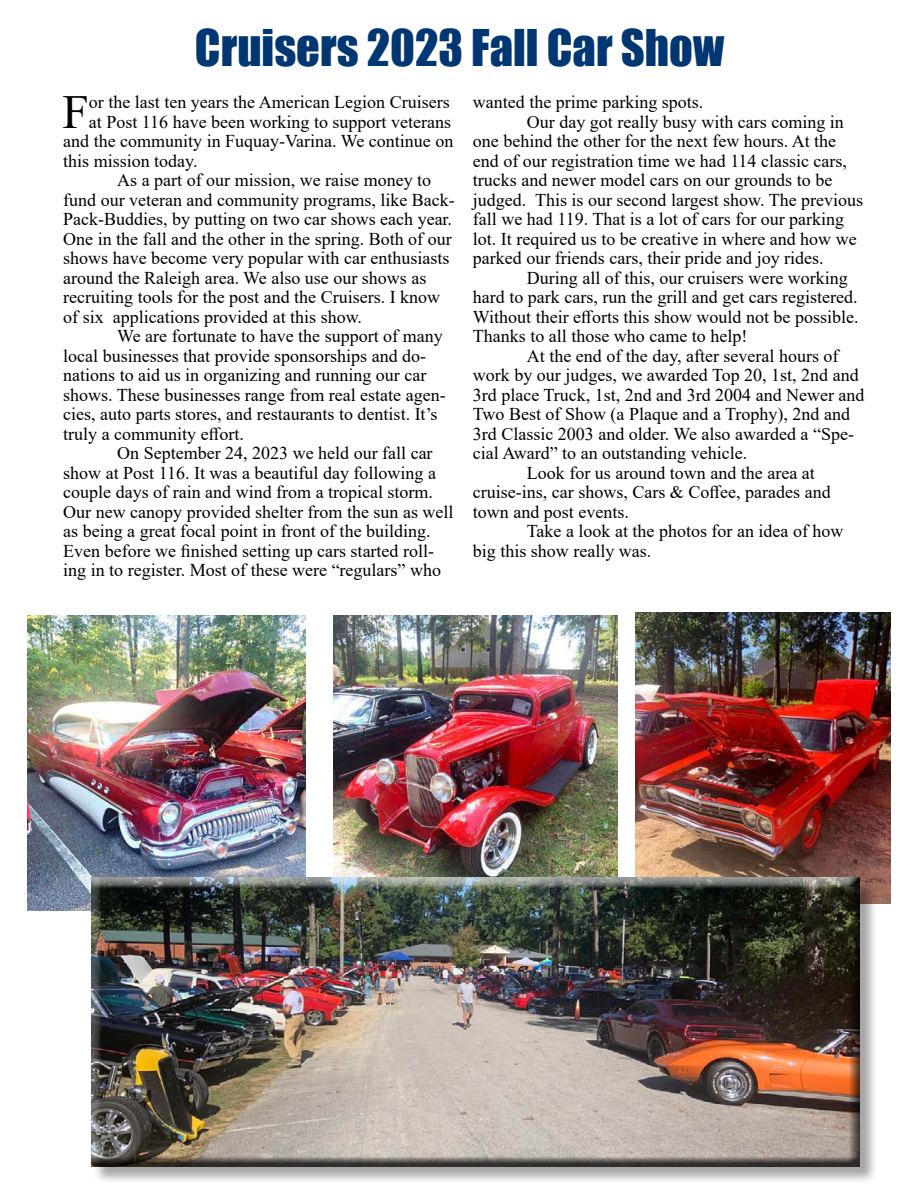
<style>
.page{position:relative;width:918px;height:1188px;background:#fff}
.page>*{position:absolute;margin:0;border:0;box-sizing:border-box;transform-origin:0 0}
.t1{font:47.4px "Times New Roman";color:#000}
.t2{font:46.5px "Impact";color:#003672}
.t3{font:18px "Times New Roman";color:#000}
</style>
<div class="page">
<img style="left:635px;top:612px;width:255px;height:291px">
<img style="left:334px;top:615px;width:283px;height:262px">
<img style="left:28px;top:615px;width:278px;height:295px">
<div style="left:93px;top:879px;width:785px;height:306px;background:#000;opacity:.35"></div>
<div style="left:85px;top:877px;width:785px;height:290px;background:#000;opacity:.75"></div>
<h2 class="t2" style="left:195px;top:12px;width:531px">Cruisers 2023 Fall Car Show</h2>
<h1 class="t1" style="left:62px;top:79px;width:28px">F</h1>
<p class="t3" style="left:89px;top:90px;width:362px">or the last ten years the American Legion Cruisers</p>
<p class="t3" style="left:89px;top:109px;width:364px">at Post 116 have been working to support veterans</p>
<p class="t3" style="left:63px;top:129px;width:392px">and the community in Fuquay-Varina. We continue on</p>
<p class="t3" style="left:63px;top:148px;width:136px">this mission today.</p>
<p class="t3" style="left:117px;top:168px;width:315px">As a part of our mission, we raise money to</p>
<p class="t3" style="left:63px;top:187px;width:393px">fund our veteran and community programs, like Back-</p>
<p class="t3" style="left:63px;top:207px;width:390px">Pack-Buddies, by putting on two car shows each year.</p>
<p class="t3" style="left:63px;top:226px;width:390px">One in the fall and the other in the spring. Both of our</p>
<p class="t3" style="left:63px;top:246px;width:388px">shows have become very popular with car enthusiasts</p>
<p class="t3" style="left:63px;top:265px;width:365px">around the Raleigh area. We also use our shows as</p>
<p class="t3" style="left:63px;top:285px;width:378px">recruiting tools for the post and the Cruisers. I know</p>
<p class="t3" style="left:63px;top:304px;width:300px">of six applications provided at this show.</p>
<p class="t3" style="left:117px;top:324px;width:327px">We are fortunate to have the support of many</p>
<p class="t3" style="left:63px;top:343px;width:364px">local businesses that provide sponsorships and do-</p>
<p class="t3" style="left:63px;top:363px;width:365px">nations to aid us in organizing and running our car</p>
<p class="t3" style="left:63px;top:382px;width:384px">shows. These businesses range from real estate agen-</p>
<p class="t3" style="left:63px;top:402px;width:376px">cies, auto parts stores, and restaurants to dentist. It’s</p>
<p class="t3" style="left:63px;top:421px;width:182px">truly a community effort.</p>
<p class="t3" style="left:117px;top:441px;width:317px">On September 24, 2023 we held our fall car</p>
<p class="t3" style="left:63px;top:460px;width:374px">show at Post 116. It was a beautiful day following a</p>
<p class="t3" style="left:63px;top:480px;width:371px">couple days of rain and wind from a tropical storm.</p>
<p class="t3" style="left:63px;top:499px;width:392px">Our new canopy provided shelter from the sun as well</p>
<p class="t3" style="left:63px;top:519px;width:369px">as being a great focal point in front of the building.</p>
<p class="t3" style="left:63px;top:538px;width:372px">Even before we finished setting up cars started roll-</p>
<p class="t3" style="left:63px;top:558px;width:379px">ing in to register. Most of these were “regulars” who</p>
<p class="t3" style="left:473px;top:90px;width:232px">wanted the prime parking spots.</p>
<p class="t3" style="left:527px;top:109px;width:318px">Our day got really busy with cars coming in</p>
<p class="t3" style="left:473px;top:129px;width:365px">one behind the other for the next few hours. At the</p>
<p class="t3" style="left:473px;top:148px;width:376px">end of our registration time we had 114 classic cars,</p>
<p class="t3" style="left:473px;top:168px;width:361px">trucks and newer model cars on our grounds to be</p>
<p class="t3" style="left:473px;top:187px;width:392px">judged. This is our second largest show. The previous</p>
<p class="t3" style="left:473px;top:207px;width:373px">fall we had 119. That is a lot of cars for our parking</p>
<p class="t3" style="left:473px;top:226px;width:385px">lot. It required us to be creative in where and how we</p>
<p class="t3" style="left:473px;top:246px;width:352px">parked our friends cars, their pride and joy rides.</p>
<p class="t3" style="left:527px;top:265px;width:322px">During all of this, our cruisers were working</p>
<p class="t3" style="left:473px;top:285px;width:386px">hard to park cars, run the grill and get cars registered.</p>
<p class="t3" style="left:473px;top:304px;width:387px">Without their efforts this show would not be possible.</p>
<p class="t3" style="left:473px;top:324px;width:276px">Thanks to all those who came to help!</p>
<p class="t3" style="left:527px;top:343px;width:313px">At the end of the day, after several hours of</p>
<p class="t3" style="left:473px;top:363px;width:387px">work by our judges, we awarded Top 20, 1st, 2nd and</p>
<p class="t3" style="left:473px;top:382px;width:393px">3rd place Truck, 1st, 2nd and 3rd 2004 and Newer and</p>
<p class="t3" style="left:473px;top:402px;width:379px">Two Best of Show (a Plaque and a Trophy), 2nd and</p>
<p class="t3" style="left:473px;top:421px;width:383px">3rd Classic 2003 and older. We also awarded a “Spe-</p>
<p class="t3" style="left:473px;top:441px;width:276px">cial Award” to an outstanding vehicle.</p>
<p class="t3" style="left:527px;top:460px;width:289px">Look for us around town and the area at</p>
<p class="t3" style="left:473px;top:480px;width:359px">cruise-ins, car shows, Cars &amp; Coffee, parades and</p>
<p class="t3" style="left:473px;top:499px;width:157px">town and post events.</p>
<p class="t3" style="left:527px;top:519px;width:318px">Take a look at the photos for an idea of how</p>
<p class="t3" style="left:473px;top:538px;width:180px">big this show really was.</p>
</div>
